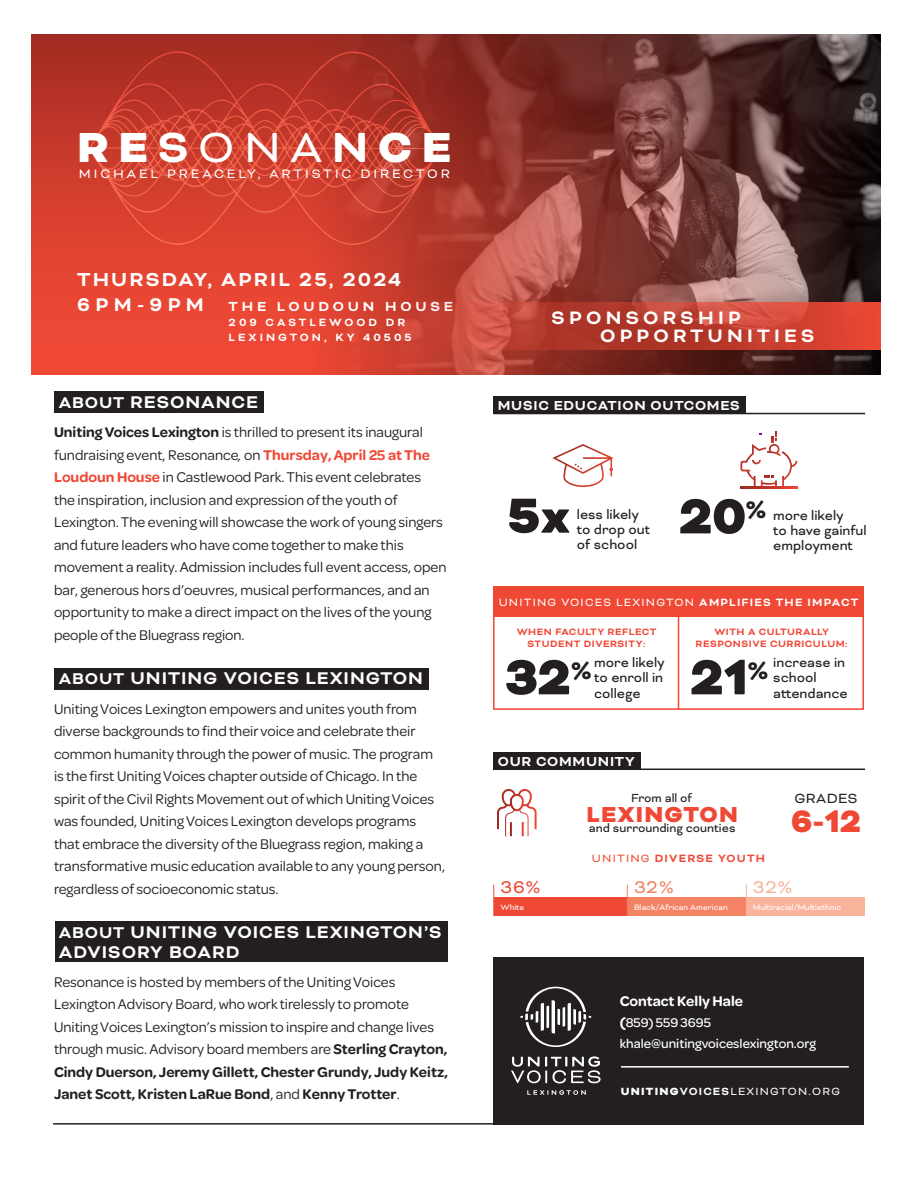
<style>
.page{position:relative;width:918px;height:1188px;background:#fff}
.page>*{position:absolute;margin:0;border:0;box-sizing:border-box;transform-origin:0 0}
.Body{font:900 56.55px "Bicyclette";letter-spacing:-.01em;color:#231f20}
.Subhead{font:900 48.3px "Bicyclette";color:#fff}
.Body-2{font:900 35.7px "Bicyclette";color:#ef4835}
.Body-3{font:900 24.9px "Bicyclette";letter-spacing:.05em;color:#ef4835}
.Paragraph_Style_2{font:700 21.6px "Bicyclette";letter-spacing:.1em;color:#fff}
.Paragraph_Style_2-2{font:700 21.15px "Bicyclette";letter-spacing:.25em;color:#fff}
.Subhead-2{font:700 20.7px "Bicyclette";letter-spacing:.205em;color:#fff}
.Subhead-3{font:700 19.5px/19.5px "Bicyclette";letter-spacing:.05em;color:#fff}
.Subhead-4{font:19.5px "Bicyclette";color:#ef4835}
.Subhead-5{font:19.5px "Bicyclette";color:#f48265}
.Subhead-6{font:19.5px "Bicyclette";color:#f9b49b}
.Caps_title{font:15.3px "Bicyclette";letter-spacing:.025em;color:#231f20}
.Body-4{font:15.15px/15.1px "Bicyclette";color:#231f20}
.Paragraph_Style_2-3{font:700 15.15px "Bicyclette";letter-spacing:.25em;color:#fff}
.Body-5{font:15px/22.5px "Omnes";color:#231f20}
.Subhead-7{font:700 15px "Bicyclette";letter-spacing:.05em;color:#fff}
.Body-6{font:600 15px "Omnes";color:#fff}
.Subhead-8{font:14.1px "Bicyclette";letter-spacing:.205em;color:#fff}
.Body-7{font:500 13.5px/20.9px "Omnes";color:#fff}
.Body-8{font:13.35px "Bicyclette";color:#231f20}
.Subhead-9{font:12.15px "Bicyclette";letter-spacing:.1em;color:#fff}
.Paragraph_Style_2-4{font:700 12.15px/15.1px "Bicyclette";letter-spacing:.25em;color:#fff}
.Subhead-10{font:700 12.15px "Bicyclette";letter-spacing:.1em;color:#ef4835}
.Body-9{font:12px "Bicyclette";letter-spacing:.1em;color:#fff}
.Caps_title-2{font:700 10.65px/12.1px "Bicyclette";letter-spacing:.05em;color:#ef4835;text-align:center}
.t1{font:9px "Bicyclette";color:#fff}
.s1{font-weight:700}
.s2{font-weight:400}
.s3{font-size:18px}
.s4{font-weight:600}
.s5{font-style:italic}
.s6{font-weight:600;color:#ef4835}
.s7{font-weight:600;font-size:15px}
.s8{font-weight:900}
</style>
<div class="page">
<hr style="left:494px;top:769px;width:371px;height:1px;background:#231f20">
<div style="left:31px;top:35px;width:849px;height:340px;background:linear-gradient(to bottom,#a82d23,#fa4d38)"></div>
<hr style="left:53px;top:1123px;width:445px;height:2px;background:#231f20">
<div style="left:55px;top:392px;width:209px;height:21px;background:#231f20"></div>
<div style="left:55px;top:668px;width:374px;height:21px;background:#231f20"></div>
<div style="left:55px;top:921px;width:393px;height:41px;background:#231f20"></div>
<hr style="left:494px;top:413px;width:371px;height:1px;background:#231f20">
<div style="left:494px;top:396px;width:252px;height:18px;background:#231f20"></div>
<div style="left:493px;top:957px;width:371px;height:168px;background:#231f20"></div>
<svg style="left:520px;top:987px;width:71px;height:60px"></svg>
<svg style="left:511px;top:1056px;width:90px;height:27px"></svg>
<svg style="left:527px;top:1090px;width:59px;height:5px"></svg>
<hr style="left:621px;top:1066px;width:228px;height:2px;background:#fff">
<svg style="left:740px;top:431px;width:57px;height:56px"></svg>
<svg style="left:740px;top:487px;width:57px;height:1px"></svg>
<svg style="left:552px;top:444px;width:62px;height:43px"></svg>
<div style="left:494px;top:753px;width:147px;height:17px;background:#231f20"></div>
<img style="left:313px;top:35px;width:567px;height:340px">
<svg style="left:81px;top:51px;width:368px;height:195px;background:#c33b2d"></svg>
<svg style="left:401px;top:303px;width:479px;height:47px;background:#c54233"></svg>
<svg style="left:497px;top:789px;width:40px;height:48px"></svg>
<div style="left:493px;top:602px;width:371px;height:108px;border:2px solid #ef4835"></div>
<div style="left:493px;top:587px;width:371px;height:30px;background:#ef4835"></div>
<hr style="left:678px;top:613px;width:1px;height:97px;background:#ef4835">
<div style="left:627px;top:897px;width:119px;height:19px;background:#f48265"></div>
<div style="left:746px;top:897px;width:119px;height:19px;background:#f9b49b"></div>
<div style="left:494px;top:897px;width:133px;height:19px;background:#ef4835"></div>
<hr style="left:493px;top:885px;width:1px;height:31px;background:#ef4835">
<hr style="left:627px;top:885px;width:1px;height:31px;background:#f48265">
<hr style="left:746px;top:885px;width:1px;height:31px;background:#f9b49b">
<p class="Subhead" style="left:77px;top:118px;width:376px">RE<span class="s1">S</span><span class="s2">ONA</span><span class="s1">N</span>CE</p>
<p class="Subhead-8" style="left:79px;top:166px;width:373px">MICHAEL PREACELY, ARTISTIC DIRECTOR</p>
<p class="Paragraph_Style_2" style="left:77px;top:267px;width:325px">THURSDAY, APRIL 25, 2024</p>
<p class="Paragraph_Style_2-2" style="left:77px;top:292px;width:128px">6PM-9PM</p>
<p class="Paragraph_Style_2-3" style="left:229px;top:297px;width:226px">THE LOUDOUN HOUSE</p>
<p class="Paragraph_Style_2-4" style="left:229px;top:315px;width:185px">209 CASTLEWOOD DR<br>LEXINGTON, KY 40505</p>
<p class="Subhead-3" style="left:59px;top:393px;width:201px"><span class="s3">ABOUT</span> RESONANCE</p>
<p class="Body-5" style="left:54px;top:420px;width:394px"><span class="s4">Uniting Voices Lexington</span> is thrilled to present its inaugural fundraising event, Resonance<span class="s5">,</span> on <span class="s6">Thursday, April 25 at The Loudoun House</span> in Castlewood Park. This event celebrates<br>the inspiration, inclusion and expression of the youth of Lexington. The evening will showcase the work of young singers and future leaders who have come together to make this movement a reality. Admission includes full event access, open bar, generous hors d’oeuvres, musical performances, and an opportunity to make a direct impact on the lives of the young people of the Bluegrass region.</p>
<p class="Subhead-3" style="left:59px;top:669px;width:366px"><span class="s3">ABOUT</span> UNITING VOICES LEXINGTON</p>
<p class="Body-5" style="left:54px;top:697px;width:393px">Uniting Voices Lexington empowers and unites youth from diverse backgrounds to find their voice and celebrate their common humanity through the power of music. The program is the first Uniting Voices chapter outside of Chicago. In the spirit of the Civil Rights Movement out of which Uniting Voices was founded, Uniting Voices Lexington develops programs that embrace the diversity of the Bluegrass region, making a transformative music education available to any young person, regardless of socioeconomic status.</p>
<p class="Subhead-3" style="left:59px;top:923px;width:384px"><span class="s3">ABOUT</span> UNITING VOICES LEXINGTON’S<br>ADVISORY BOARD</p>
<p class="Body-5" style="left:54px;top:970px;width:395px">Resonance is hosted by members of the Uniting Voices Lexington Advisory Board, who work tirelessly to promote Uniting Voices Lexington’s mission to inspire and change lives through music. Advisory board members are <span class="s4">Sterling Crayton, Cindy Duerson, Jeremy Gillett, Chester Grundy, Judy Keitz, Janet Scott, Kristen LaRue Bond</span>, and <span class="s4">Kenny Trotter</span>.</p>
<p class="Subhead-2" style="left:552px;top:306px;width:191px">SPONSORSHIP</p>
<p class="Subhead-2" style="left:600px;top:324px;width:216px">OPPORTUNITIES</p>
<p class="Subhead-7" style="left:498px;top:397px;width:243px">MUSIC EDUCATION OUTCOMES</p>
<p class="Body" style="left:507px;top:482px;width:64px">5x</p>
<p class="Body-4" style="left:577px;top:507px;width:75px">less likely to drop out of school</p>
<p class="Body" style="left:679px;top:483px;width:89px">20<sup>%</sup></p>
<p class="Body-4" style="left:773px;top:508px;width:95px">more likely<br>to have gainful employment</p>
<p class="Subhead-9" style="left:499px;top:595px;width:361px">UNITING VOICES LEXINGTON <span class="s1">AMPLIFIES THE IMPACT</span></p>
<p class="Caps_title-2" style="left:517px;top:625px;width:141px">WHEN FACULTY REFLECT<br>STUDENT DIVERSITY:</p>
<p class="Body" style="left:505px;top:644px;width:88px">32<sup>%</sup></p>
<p class="Body-4" style="left:594px;top:655px;width:72px;text-align:justify">more likely to enroll in college</p>
<p class="Subhead-7" style="left:498px;top:753px;width:138px">OUR COMMUNITY</p>
<p class="Caps_title-2" style="left:696px;top:625px;width:154px">WITH A CULTURALLY<br>RESPONSIVE CURRICULUM:</p>
<p class="Body" style="left:690px;top:644px;width:80px">21<sup>%</sup></p>
<p class="Body-4" style="left:773px;top:655px;width:76px">increase in school attendance</p>
<p class="Body-8" style="left:631px;top:790px;width:63px">From all of</p>
<p class="Body-8" style="left:589px;top:821px;width:148px">and surrounding counties</p>
<p class="Body-3" style="left:587px;top:800px;width:153px">LEXINGTON</p>
<p class="Subhead-10" style="left:592px;top:851px;width:175px"><span class="s2">UNITING</span> DIVERSE YOUTH</p>
<p class="Caps_title" style="left:795px;top:790px;width:64px">GRADES</p>
<p class="Body-2" style="left:791px;top:801px;width:72px">6-12</p>
<p class="Subhead-4" style="left:501px;top:875px;width:41px">36%</p>
<p class="Subhead-5" style="left:634px;top:875px;width:41px">32%</p>
<p class="Subhead-6" style="left:753px;top:875px;width:41px">32%</p>
<p class="t1" style="left:501px;top:902px;width:25px">White</p>
<p class="t1" style="left:634px;top:902px;width:95px">Black/African American</p>
<p class="t1" style="left:753px;top:902px;width:90px">Multiracial/Multiethnic</p>
<p class="Body-6" style="left:620px;top:990px;width:125px">Contact Kelly Hale</p>
<p class="Body-7" style="left:620px;top:1011px;width:198px"><span class="s7">(</span>859) 559 3695 khale@unitingvoiceslexington.org</p>
<p class="Body-9" style="left:621px;top:1084px;width:221px"><span class="s8">UNITING</span><span class="s1">VOICES</span>LEXINGTON.ORG</p>
</div>
